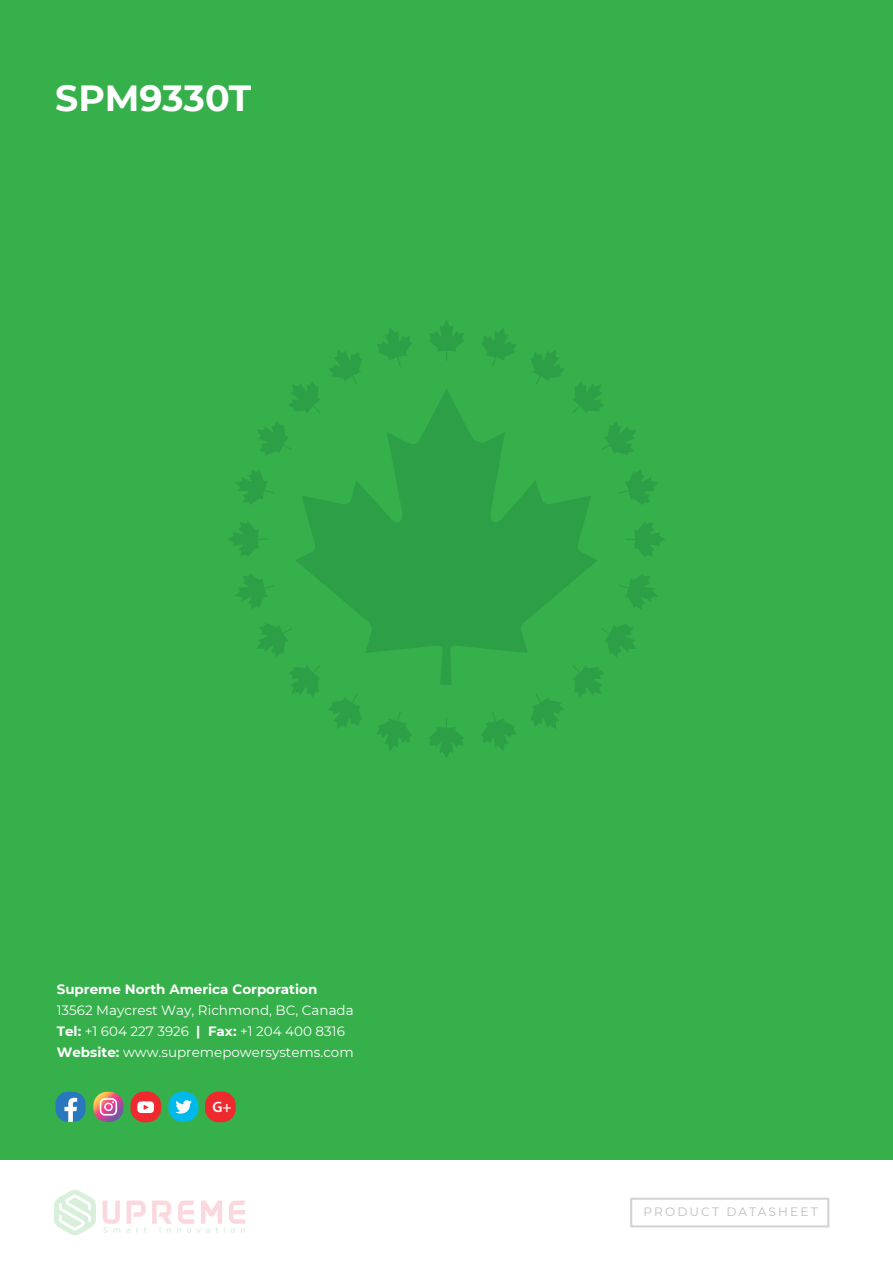
<style>
.page{position:relative;width:893px;height:1263px;background:#36b04a}
.page>*{position:absolute;margin:0;border:0;box-sizing:border-box;transform-origin:0 0}
.t1{font:700 36.3px "Montserrat";letter-spacing:-.005em;color:#fff}
.t2{font:600 15.15px "Myriad Pro";color:#fff}
.t3{font:13.5px/21px "Montserrat";color:#fff}
.t4{font:700 13.5px "Montserrat";color:#fff}
.t5{font:12.15px "Montserrat";letter-spacing:.175em;color:#bcbdc0}
.s1{font-weight:700}
</style>
<div class="page">
<div style="left:0;top:1160px;width:893px;height:103px;background:#fff"></div>
<div style="left:630px;top:1198px;width:199px;height:29px;border:2px solid #d1d2d4"></div>
<svg style="left:103px;top:1200px;width:142px;height:33px"></svg>
<svg style="left:54px;top:1190px;width:42px;height:45px"></svg>
<div style="left:168px;top:1092px;width:30px;height:30px;background:#00b8ea;border-radius:14px"></div>
<svg style="left:175px;top:1100px;width:17px;height:14px"></svg>
<svg style="left:93px;top:1092px;width:30px;height:30px"></svg>
<svg style="left:56px;top:1092px;width:30px;height:30px"></svg>
<div style="left:130px;top:1091px;width:31px;height:31px;background:#ee2a2f;border-radius:14px"></div>
<svg style="left:137px;top:1101px;width:17px;height:12px"></svg>
<div style="left:205px;top:1091px;width:31px;height:31px;background:#ee2a2f;border-radius:14px"></div>
<svg style="left:228px;top:321px;width:437px;height:437px"></svg>
<svg style="left:295px;top:389px;width:303px;height:296px"></svg>
<h1 class="t1" style="left:55px;top:72px;width:198px">SPM9330T</h1>
<p class="t4" style="left:57px;top:979px;width:262px">Supreme North America Corporation</p>
<p class="t3" style="left:57px;top:999px;width:298px">13562 Maycrest Way, Richmond, BC, Canada<br><span class="s1">Tel:</span> +1 604 227 3926 <span class="s1">| Fax:</span> +1 204 400 8316<br><span class="s1">Website:</span> www.supremepowersystems.com</p>
<p class="t2" style="left:212px;top:1098px;width:21px">G+</p>
<p class="t5" style="left:643px;top:1203px;width:176px">PRODUCT DATASHEET</p>
</div>
